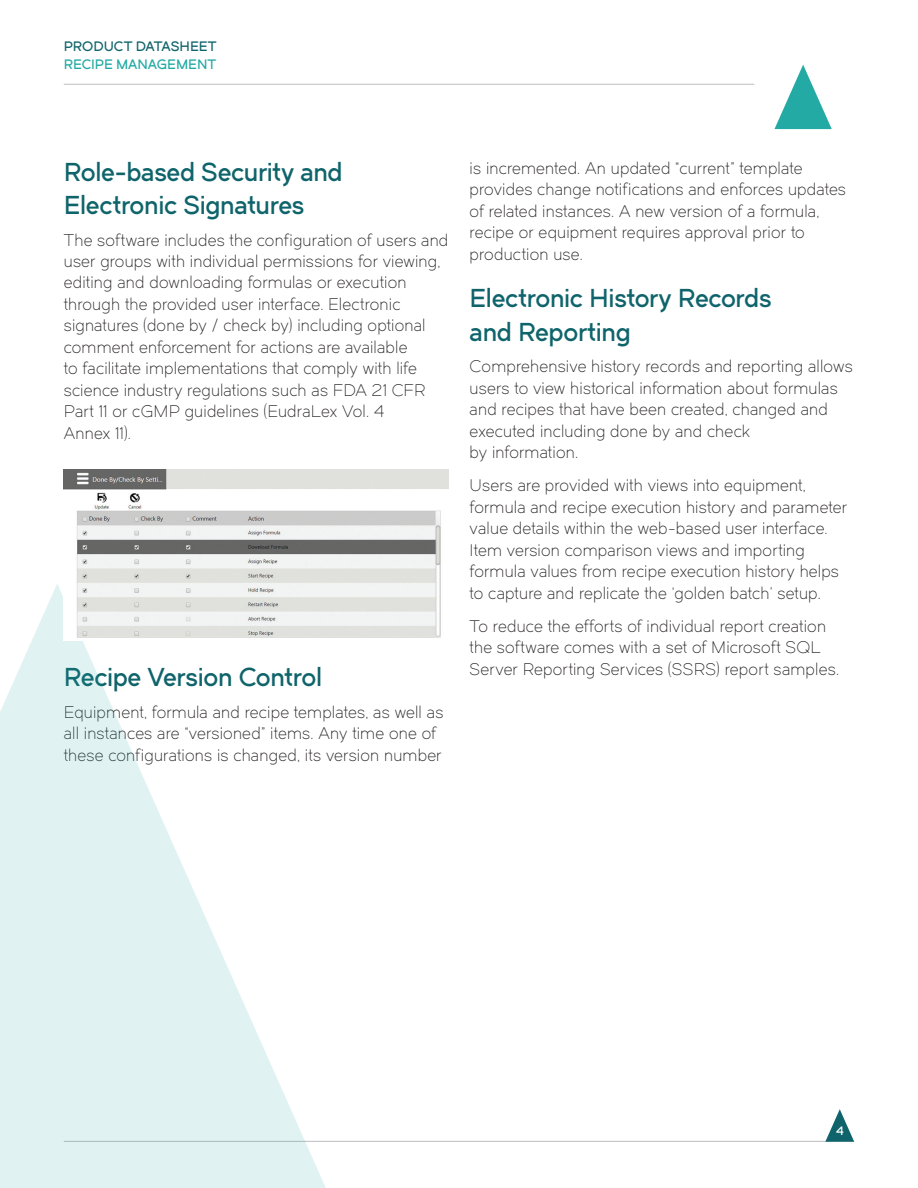
<style>
.page{position:relative;width:918px;height:1188px;background:#fff}
.page>*{position:absolute;margin:0;border:0;box-sizing:border-box;transform-origin:0 0}
.Subhead_1{font:25.5px/33.2px "Dual 600";letter-spacing:-.015em;color:#0f646b}
.Body_Copy{font:16.5px/21.5px "Dual 300";letter-spacing:.015em;color:#231f20}
.t1{font:13.5px "Dual 600";color:#0f646b}
.t2{font:13.5px "Dual 600";letter-spacing:-.005em;color:#24aaa5}
.t3{font:12px "Dual 600";color:#fff}
</style>
<div class="page">
<hr style="left:64px;top:84px;width:690px;height:1px;background:#bcbdc0">
<hr style="left:64px;top:1141px;width:790px;height:1px;background:#bcbdc0">
<svg style="left:825px;top:1109px;width:29px;height:33px"></svg>
<svg style="left:774px;top:65px;width:58px;height:64px"></svg>
<svg style="left:0;top:584px;width:326px;height:604px;fill:#e0f3f2"></svg>
<img style="left:64px;top:470px;width:384px;height:170px">
<p class="t1" style="left:64px;top:38px;width:154px">PRODUCT DATASHEET</p>
<p class="t2" style="left:64px;top:56px;width:154px">RECIPE MANAGEMENT</p>
<p class="Subhead_1" style="left:64px;top:155px;width:281px">Role-based Security and<br>Electronic Signatures</p>
<p class="Body_Copy" style="left:64px;top:229px;width:386px">The software includes the configuration of users and user groups with individual permissions for viewing, editing and downloading formulas or execution through the provided user interface. Electronic signatures (done by / check by) including optional comment enforcement for actions are available<br>to facilitate implementations that comply with life science industry regulations such as FDA 21 CFR Part 11 or cGMP guidelines (EudraLex Vol. 4<br>Annex 11).</p>
<p class="Subhead_1" style="left:64px;top:660px;width:260px">Recipe Version Control</p>
<p class="Body_Copy" style="left:64px;top:702px;width:381px">Equipment, formula and recipe templates, as well as all instances are “versioned” items. Any time one of these configurations is changed, its version number</p>
<p class="Body_Copy" style="left:470px;top:158px;width:378px">is incremented. An updated “current” template provides change notifications and enforces updates of related instances. A new version of a formula, recipe or equipment requires approval prior to production use.</p>
<p class="Subhead_1" style="left:470px;top:281px;width:304px">Electronic History Records and Reporting</p>
<p class="Body_Copy" style="left:470px;top:356px;width:385px">Comprehensive history records and reporting allows users to view historical information about formulas and recipes that have been created, changed and executed including done by and check<br>by information.</p>
<p class="Body_Copy" style="left:470px;top:475px;width:379px">Users are provided with views into equipment, formula and recipe execution history and parameter value details within the web-based user interface.<br>Item version comparison views and importing formula values from recipe execution history helps to capture and replicate the ‘golden batch’ setup.</p>
<p class="Body_Copy" style="left:470px;top:616px;width:371px">To reduce the efforts of individual report creation the software comes with a set of Microsoft SQL<br>Server Reporting Services (SSRS) report samples.</p>
<p class="t3" style="left:836px;top:1123px;width:9px">4</p>
</div>
